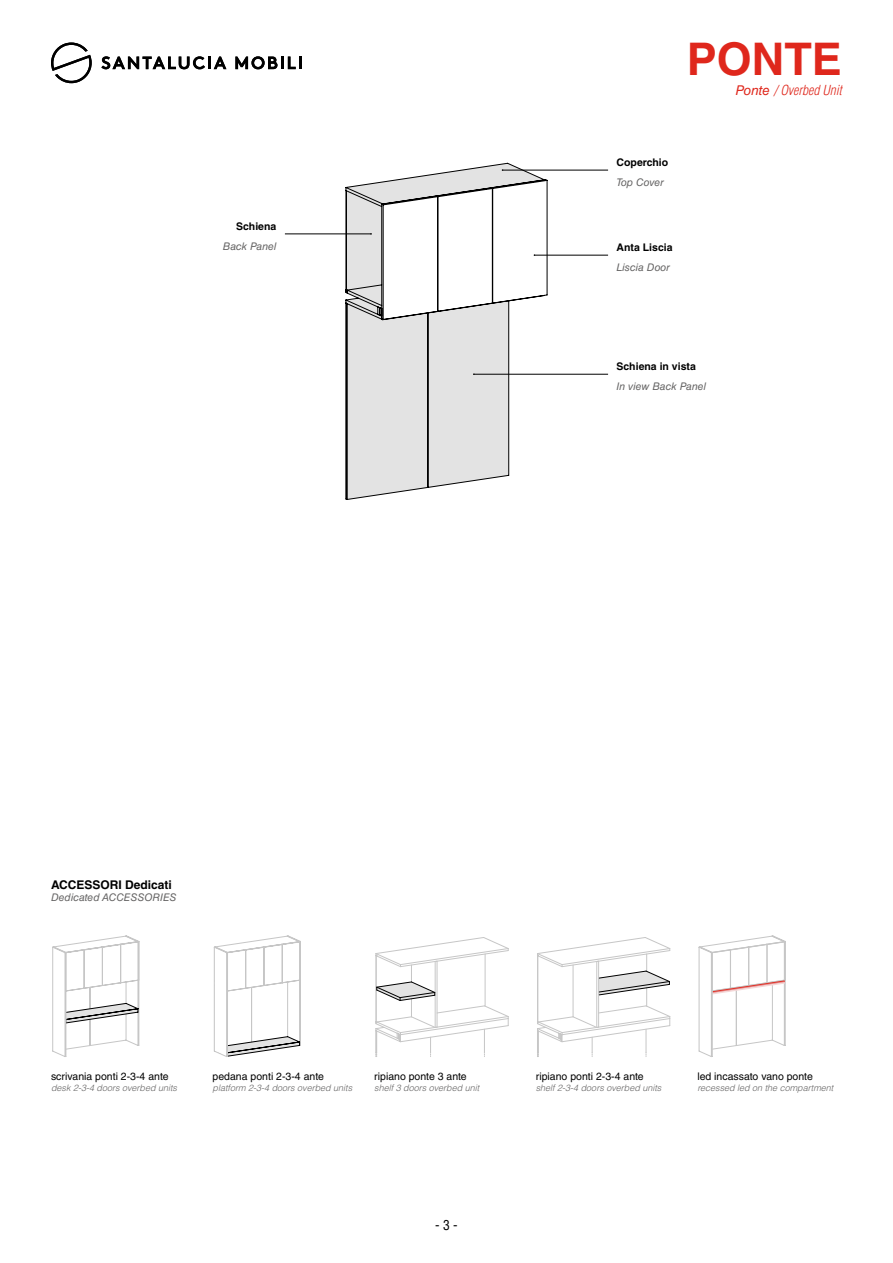
<style>
.page{position:relative;width:893px;height:1263px;background:#fff}
.page>*{position:absolute;margin:0;border:0;box-sizing:border-box;transform-origin:0 0}
.t1{font:700 45px "Helvetica LT Std";color:#df271c}
.t2{font:italic 300 condensed 13.5px "Helvetica LT Std";color:#df271c}
.t3{font:condensed 13.5px "Helvetica LT Std";color:#000}
.t4{font:700 12px "Helvetica LT Std";color:#000}
.t5{font:10.5px "Helvetica LT Std";color:#000}
.t6{font:italic 10.5px "Helvetica LT Std";color:#646363}
.t7{font:700 10.5px "Helvetica LT Std";color:#000}
.t8{font:italic 300 9px "Helvetica LT Std";color:#646363}
.s1{font-weight:400;font-stretch:normal}
</style>
<div class="page">
<svg style="left:101px;top:56px;width:125px;height:13px"></svg>
<svg style="left:235px;top:56px;width:67px;height:13px"></svg>
<svg style="left:51px;top:43px;width:41px;height:40px"></svg>
<svg style="left:345px;top:163px;width:203px;height:337px"></svg>
<hr style="left:502px;top:170px;width:106px;height:1px;background:#000">
<hr style="left:285px;top:234px;width:86px;height:1px;background:#000">
<hr style="left:534px;top:255px;width:74px;height:1px;background:#000">
<hr style="left:474px;top:374px;width:134px;height:1px;background:#000">
<svg style="left:214px;top:935px;width:87px;height:122px"></svg>
<svg style="left:52px;top:935px;width:87px;height:122px"></svg>
<svg style="left:375px;top:937px;width:134px;height:120px"></svg>
<svg style="left:537px;top:937px;width:133px;height:120px"></svg>
<svg style="left:699px;top:935px;width:87px;height:122px"></svg>
<p class="t7" style="left:236px;top:220px;width:42px">Schiena</p>
<p class="t6" style="left:223px;top:240px;width:55px">Back Panel</p>
<h3 class="t4" style="left:51px;top:877px;width:122px">ACCESSORI Dedicati</h3>
<p class="t6" style="left:51px;top:891px;width:127px">Dedicated ACCESSORIES</p>
<h1 class="t1" style="left:687px;top:32px;width:157px">PONTE</h1>
<h2 class="t2" style="left:735px;top:81px;width:108px"><span class="s1">Ponte</span> / Overbed Unit</h2>
<p class="t7" style="left:617px;top:156px;width:53px">Coperchio</p>
<p class="t6" style="left:617px;top:176px;width:49px">Top Cover</p>
<p class="t7" style="left:617px;top:241px;width:58px">Anta Liscia</p>
<p class="t6" style="left:617px;top:261px;width:55px">Liscia Door</p>
<p class="t7" style="left:617px;top:360px;width:81px">Schiena in vista</p>
<p class="t6" style="left:617px;top:380px;width:91px">In view Back Panel</p>
<p class="t5" style="left:51px;top:1070px;width:119px">scrivania ponti 2-3-4 ante</p>
<p class="t5" style="left:213px;top:1070px;width:113px">pedana ponti 2-3-4 ante</p>
<p class="t5" style="left:374px;top:1070px;width:94px">ripiano ponte 3 ante</p>
<p class="t5" style="left:536px;top:1070px;width:109px">ripiano ponti 2-3-4 ante</p>
<p class="t5" style="left:697px;top:1070px;width:117px">led incassato vano ponte</p>
<p class="t8" style="left:51px;top:1082px;width:128px">desk 2-3-4 doors overbed units</p>
<p class="t8" style="left:213px;top:1082px;width:141px">platform 2-3-4 doors overbed units</p>
<p class="t8" style="left:374px;top:1082px;width:107px">shelf 3 doors overbed unit</p>
<p class="t8" style="left:536px;top:1082px;width:127px">shelf 2-3-4 doors overbed units</p>
<p class="t8" style="left:697px;top:1082px;width:138px">recessed led on the compartment</p>
<h2 class="t3" style="left:435px;top:1217px;width:24px">- 3 -</h2>
</div>
